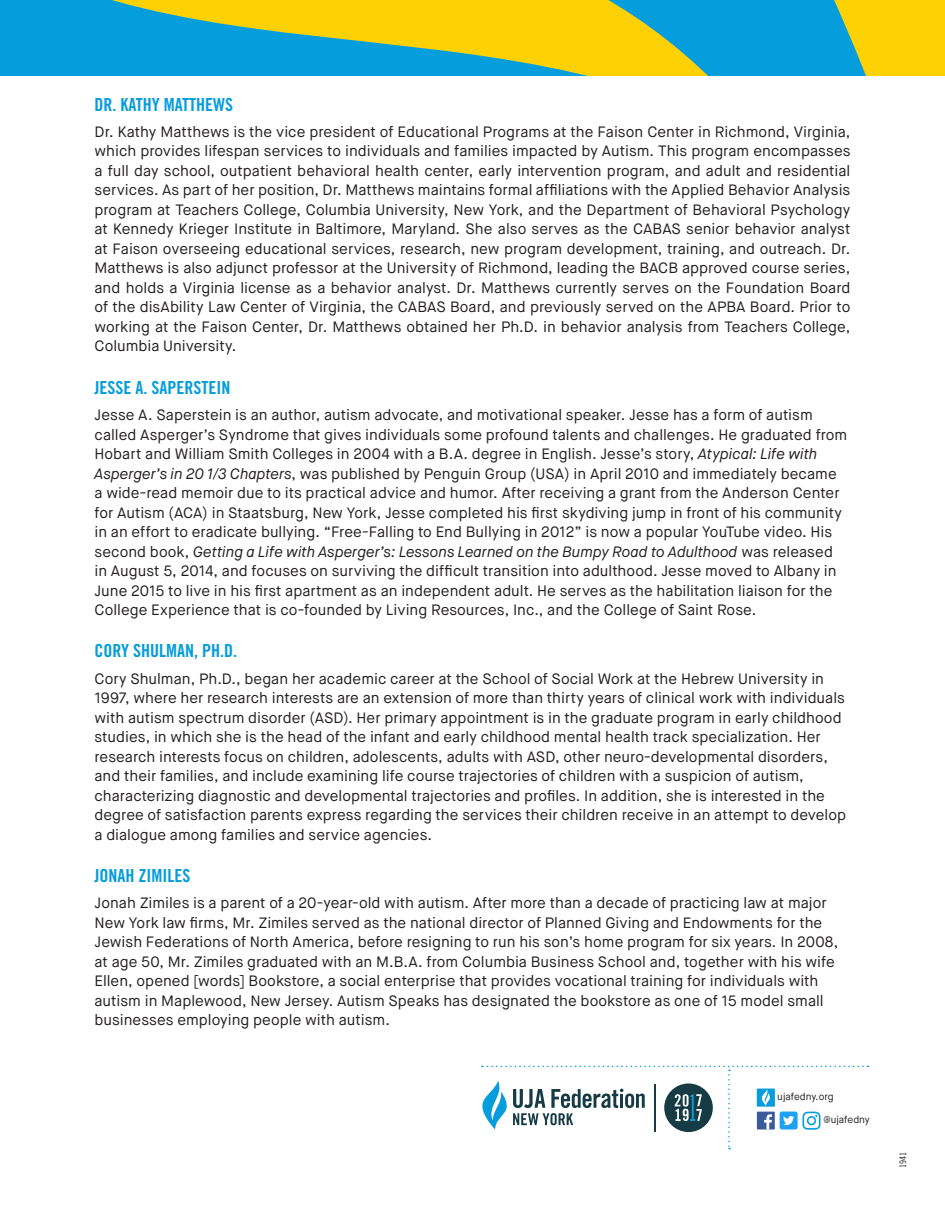
<style>
.page{position:relative;width:945px;height:1215px;background:#fff}
.page>*{position:absolute;margin:0;border:0;box-sizing:border-box;transform-origin:0 0}
.time{font:18px "Trade Gothic LT Std Bd Cn 20";color:#069ddc}
.time-2{font:15px/19.5px "Maison Neue";color:#231f20}
.Heading_7{font:9.9px "Maison Neue";color:#231f20}
.t1{font:9px "Trade Gothic LT Std Cn 18";color:#231f20}
.s1{font-style:italic}
</style>
<div class="page">
<svg style="left:0;top:0;width:945px;height:76px;background:#73b37d"></svg>
<svg style="left:481px;top:1066px;width:388px;height:83px"></svg>
<p class="time" style="left:94px;top:93px;width:140px">DR. KATHY MATTHEWS</p>
<p class="time-2" style="left:94px;top:122px;width:758px;text-align:justify">Dr. Kathy Matthews is the vice president of Educational Programs at the Faison Center in Richmond, Virginia, which provides lifespan services to individuals and families impacted by Autism. This program encompasses a full day school, outpatient behavioral health center, early intervention program, and adult and residential services. As part of her position, Dr. Matthews maintains formal affiliations with the Applied Behavior Analysis program at Teachers College, Columbia University, New York, and the Department of Behavioral Psychology at Kennedy Krieger Institute in Baltimore, Maryland. She also serves as the CABAS senior behavior analyst at Faison overseeing educational services, research, new program development, training, and outreach. Dr.<br>Matthews is also adjunct professor at the University of Richmond, leading the BACB approved course series, and holds a Virginia license as a behavior analyst. Dr. Matthews currently serves on the Foundation Board of the disAbility Law Center of Virginia, the CABAS Board, and previously served on the APBA Board. Prior to working at the Faison Center, Dr. Matthews obtained her Ph.D. in behavior analysis from Teachers College, Columbia University.</p>
<p class="time" style="left:94px;top:376px;width:137px">JESSE A. SAPERSTEIN</p>
<p class="time-2" style="left:94px;top:405px;width:754px">Jesse A. Saperstein is an author, autism advocate, and motivational speaker. Jesse has a form of autism called Asperger’s Syndrome that gives individuals some profound talents and challenges. He graduated from Hobart and William Smith Colleges in 2004 with a B.A. degree in English. Jesse’s story, <span class="s1">Atypical: Life with Asperger’s in 20 1/3 Chapters</span>, was published by Penguin Group (USA) in April 2010 and immediately became a wide-read memoir due to its practical advice and humor. After receiving a grant from the Anderson Center for Autism (ACA) in Staatsburg, New York, Jesse completed his first skydiving jump in front of his community in an effort to eradicate bullying. “Free-Falling to End Bullying in 2012” is now a popular YouTube video. His second book, <span class="s1">Getting a Life with Asperger’s: Lessons Learned on the Bumpy Road to Adulthood</span> was released in August 5, 2014, and focuses on surviving the difficult transition into adulthood. Jesse moved to Albany in June 2015 to live in his first apartment as an independent adult. He serves as the habilitation liaison for the College Experience that is co-founded by Living Resources, Inc., and the College of Saint Rose.</p>
<p class="time" style="left:94px;top:640px;width:144px">CORY SHULMAN, PH.D.</p>
<p class="time-2" style="left:94px;top:669px;width:753px">Cory Shulman, Ph.D., began her academic career at the School of Social Work at the Hebrew University in 1997, where her research interests are an extension of more than thirty years of clinical work with individuals with autism spectrum disorder (ASD). Her primary appointment is in the graduate program in early childhood studies, in which she is the head of the infant and early childhood mental health track specialization. Her research interests focus on children, adolescents, adults with ASD, other neuro-developmental disorders, and their families, and include examining life course trajectories of children with a suspicion of autism, characterizing diagnostic and developmental trajectories and profiles. In addition, she is interested in the degree of satisfaction parents express regarding the services their children receive in an attempt to develop a dialogue among families and service agencies.</p>
<p class="time" style="left:94px;top:865px;width:97px">JONAH ZIMILES</p>
<p class="time-2" style="left:94px;top:893px;width:745px">Jonah Zimiles is a parent of a 20-year-old with autism. After more than a decade of practicing law at major New York law firms, Mr. Zimiles served as the national director of Planned Giving and Endowments for the Jewish Federations of North America, before resigning to run his son’s home program for six years. In 2008, at age 50, Mr. Zimiles graduated with an M.B.A. from Columbia Business School and, together with his wife Ellen, opened [words] Bookstore, a social enterprise that provides vocational training for individuals with autism in Maplewood, New Jersey. Autism Speaks has designated the bookstore as one of 15 model small businesses employing people with autism.</p>
<p class="Heading_7" style="left:777px;top:1091px;width:58px">ujafedny.org</p>
<p class="Heading_7" style="left:823px;top:1114px;width:48px">@ujafedny</p>
<p class="t1" style="left:898px;top:1168px;width:17px;rotate:-90deg">1941</p>
</div>
